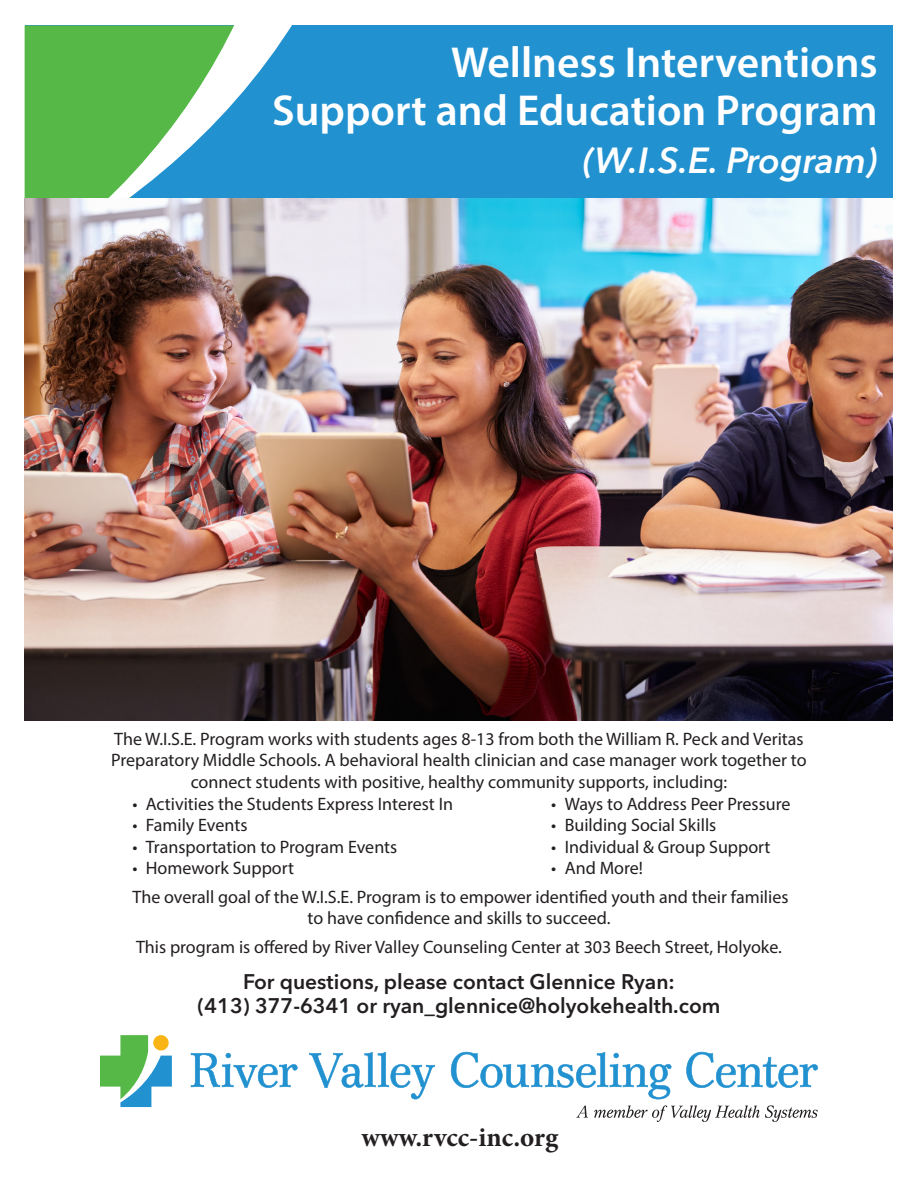
<style>
.page{position:relative;width:918px;height:1188px;background:#fff}
.page>*{position:absolute;margin:0;border:0;box-sizing:border-box;transform-origin:0 0}
.t1{font:600 43.5px/48px "Myriad Pro";color:#fff;text-align:right}
.t2{font:italic 600 36px "Avenir Next LT Pro";letter-spacing:-.005em;color:#fff}
.t3{font:700 27px "Minion Pro";color:#231f20}
.t4{font:600 21px "Avenir Next LT Pro";color:#231f20}
.t5{font:18px/21.6px "Myriad Pro";color:#231f20;text-align:center}
</style>
<div class="page">
<div style="left:25px;top:26px;width:867px;height:172px;background:#2291d0"></div>
<svg style="left:25px;top:26px;width:267px;height:172px"></svg>
<svg style="left:100px;top:1035px;width:72px;height:72px"></svg>
<div style="left:153px;top:1035px;width:16px;height:16px;background:#f9b415;border-radius:50%"></div>
<svg style="left:191px;top:1053px;width:107px;height:35px"></svg>
<svg style="left:309px;top:1052px;width:126px;height:47px"></svg>
<svg style="left:451px;top:1052px;width:220px;height:47px"></svg>
<svg style="left:686px;top:1052px;width:132px;height:36px"></svg>
<svg style="left:576px;top:1106px;width:12px;height:12px"></svg>
<svg style="left:594px;top:1105px;width:224px;height:17px"></svg>
<img style="left:25px;top:198px;width:867px;height:523px">
<p class="t1" style="left:272px;top:38px;width:607px">Wellness Interventions<br>Support and Education Program</p>
<p class="t2" style="left:583px;top:139px;width:296px">(W.I.S.E. Program)</p>
<p class="t5" style="left:111px;top:728px;width:697px">The W.I.S.E. Program works with students ages 8-13 from both the William R. Peck and Veritas<br>Preparatory Middle Schools. A behavioral health clinician and case manager work together to connect students with positive, healthy community supports, including:</p>
<p class="t5" style="left:132px;top:792px;width:322px">• Activities the Students Express Interest In</p>
<p class="t5" style="left:132px;top:814px;width:117px">• Family Events</p>
<p class="t5" style="left:132px;top:836px;width:266px">• Transportation to Program Events</p>
<p class="t5" style="left:132px;top:857px;width:163px">• Homework Support</p>
<p class="t5" style="left:551px;top:792px;width:241px">• Ways to Address Peer Pressure</p>
<p class="t5" style="left:551px;top:814px;width:167px">• Building Social Skills</p>
<p class="t5" style="left:551px;top:836px;width:221px">• Individual &amp; Group Support</p>
<p class="t5" style="left:551px;top:857px;width:93px">• And More!</p>
<p class="t5" style="left:133px;top:886px;width:658px">The overall goal of the W.I.S.E. Program is to empower identified youth and their families to have confidence and skills to succeed.</p>
<p class="t5" style="left:136px;top:935px;width:647px">This program is offered by River Valley Counseling Center at 303 Beech Street, Holyoke.</p>
<p class="t4" style="left:243px;top:969px;width:433px">For questions, please contact Glennice Ryan:</p>
<p class="t4" style="left:197px;top:993px;width:525px">(413) 377-6341 or ryan_glennice@holyokehealth.com</p>
<p class="t3" style="left:362px;top:1118px;width:198px">www.rvcc-inc.org</p>
</div>
